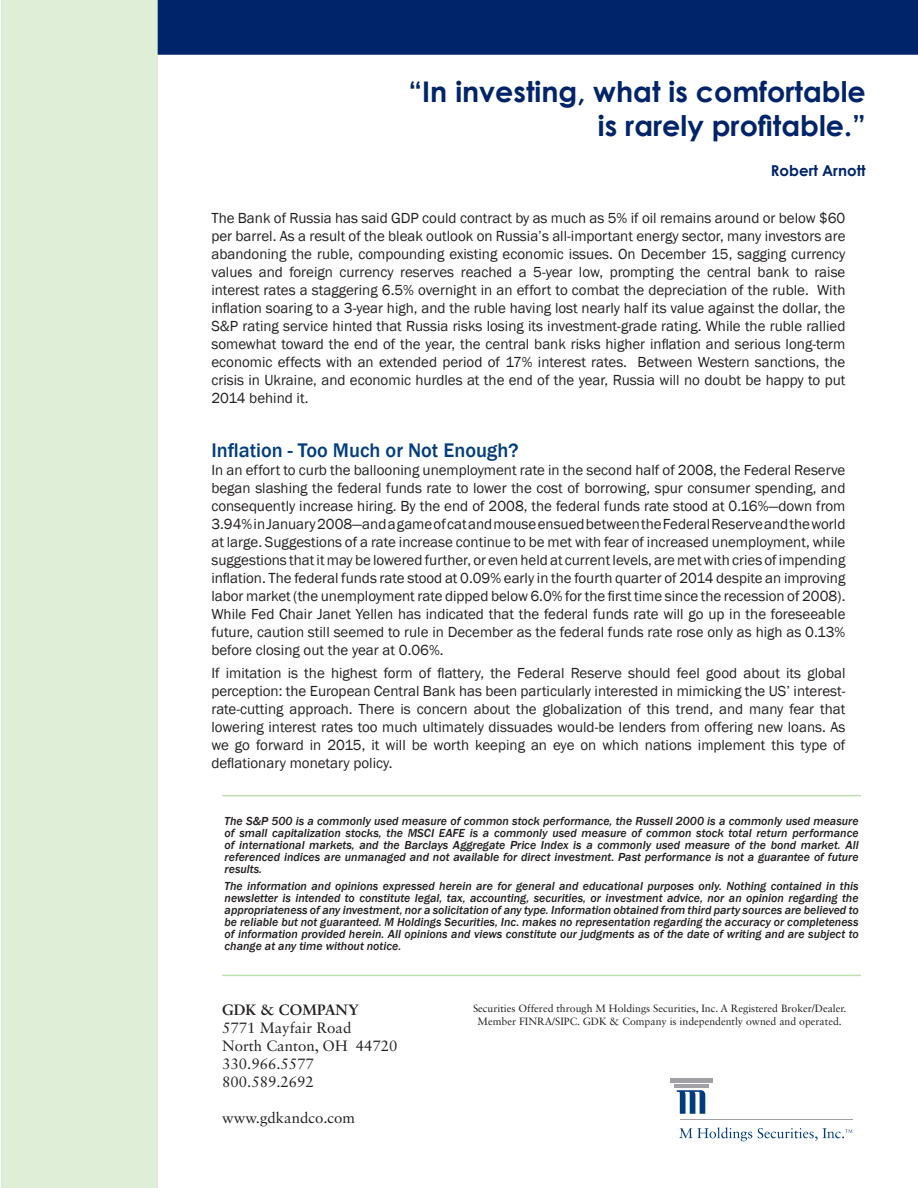
<style>
.page{position:relative;width:918px;height:1188px;background:#fff}
.page>*{position:absolute;margin:0;border:0;box-sizing:border-box;transform-origin:0 0}
.t1{font:700 28.5px/34.2px "Century Gothic";color:#002469;text-align:right}
._02_1_Header{font:500 20.25px "Franklin Gothic";color:#013d7d}
._02_2_Body_Text{font:15px/18px "Franklin Gothic";color:#231f20;text-align:justify}
.t2{font:15px/18px "Sabon LT Std";color:#231f20}
.t3{font:700 15px "Century Gothic";color:#002469}
.t4{font:700 15px "Sabon LT Std";color:#231f20}
._02_6_Source{font:italic 500 12px/12px "Franklin Gothic";color:#231f20;text-align:justify}
.t5{font:10.5px/12.6px "Sabon LT Std";color:#231f20;text-align:center}
</style>
<div class="page">
<div style="left:670px;top:1078px;width:42px;height:5px;background:#a1a1a5"></div>
<hr style="left:674px;top:1084px;width:35px;height:4px;background:#a1a1a5">
<hr style="left:680px;top:1119px;width:173px;height:1px;background:#a1a1a5">
<svg style="left:677px;top:1090px;width:28px;height:24px"></svg>
<svg style="left:679px;top:1127px;width:73px;height:14px"></svg>
<svg style="left:758px;top:1128px;width:95px;height:13px"></svg>
<div style="left:1px;top:0;width:157px;height:1188px;background:#dfefd7"></div>
<div style="left:158px;top:0;width:760px;height:55px;background:#002469"></div>
<hr style="left:222px;top:975px;width:639px;height:1px;background:#c0dfb0">
<hr style="left:222px;top:795px;width:639px;height:1px;background:#c0dfb0">
<h1 class="t1" style="left:409px;top:73px;width:459px">“In investing, what is comfortable is rarely profitable.”</h1>
<p class="t3" style="left:771px;top:159px;width:96px">Robert Arnott</p>
<p class="_02_2_Body_Text" style="left:211px;top:209px;width:636px">The Bank of Russia has said GDP could contract by as much as 5% if oil remains around or below $60 per barrel. As a result of the bleak outlook on Russia’s all-important energy sector, many investors are abandoning the ruble, compounding existing economic issues. On December 15, sagging currency values and foreign currency reserves reached a 5-year low, prompting the central bank to raise interest rates a staggering 6.5% overnight in an effort to combat the depreciation of the ruble. With inflation soaring to a 3-year high, and the ruble having lost nearly half its value against the dollar, the S&amp;P rating service hinted that Russia risks losing its investment-grade rating. While the ruble rallied somewhat toward the end of the year, the central bank risks higher inflation and serious long-term economic effects with an extended period of 17% interest rates. Between Western sanctions, the crisis in Ukraine, and economic hurdles at the end of the year, Russia will no doubt be happy to put 2014 behind it.</p>
<p class="_02_1_Header" style="left:211px;top:438px;width:309px">Inflation - Too Much or Not Enough?</p>
<p class="_02_2_Body_Text" style="left:211px;top:461px;width:636px">In an effort to curb the ballooning unemployment rate in the second half of 2008, the Federal Reserve began slashing the federal funds rate to lower the cost of borrowing, spur consumer spending, and consequently increase hiring. By the end of 2008, the federal funds rate stood at 0.16%—down from 3.94% in January 2008—and a game of cat and mouse ensued between the Federal Reserve and the world at large. Suggestions of a rate increase continue to be met with fear of increased unemployment, while suggestions that it may be lowered further, or even held at current levels, are met with cries of impending inflation. The federal funds rate stood at 0.09% early in the fourth quarter of 2014 despite an improving labor market (the unemployment rate dipped below 6.0% for the first time since the recession of 2008).<br>While Fed Chair Janet Yellen has indicated that the federal funds rate will go up in the foreseeable future, caution still seemed to rule in December as the federal funds rate rose only as high as 0.13% before closing out the year at 0.06%.</p>
<p class="_02_2_Body_Text" style="left:211px;top:665px;width:636px">If imitation is the highest form of flattery, the Federal Reserve should feel good about its global perception: the European Central Bank has been particularly interested in mimicking the US’ interest&shy;rate-cutting approach. There is concern about the globalization of this trend, and many fear that lowering interest rates too much ultimately dissuades would-be lenders from offering new loans. As we go forward in 2015, it will be worth keeping an eye on which nations implement this type of deflationary monetary policy.</p>
<p class="_02_6_Source" style="left:225px;top:815px;width:636px">The S&amp;P 500 is a commonly used measure of common stock performance, the Russell 2000 is a commonly used measure of small capitalization stocks, the MSCI EAFE is a commonly used measure of common stock total return performance of international markets, and the Barclays Aggregate Price Index is a commonly used measure of the bond market. All referenced indices are unmanaged and not available for direct investment. Past performance is not a guarantee of future results.</p>
<p class="_02_6_Source" style="left:225px;top:880px;width:636px">The information and opinions expressed herein are for general and educational purposes only. Nothing contained in this newsletter is intended to constitute legal, tax, accounting, securities, or investment advice, nor an opinion regarding the appropriateness of any investment, nor a solicitation of any type. Information obtained from third party sources are believed to be reliable but not guaranteed. M Holdings Securities, Inc. makes no representation regarding the accuracy or completeness of information provided herein. All opinions and views constitute our judgments as of the date of writing and are subject to change at any time without notice.</p>
<p class="t4" style="left:222px;top:1001px;width:138px">GDK &amp; COMPANY</p>
<p class="t2" style="left:222px;top:1019px;width:177px">5771 Mayfair Road<br>North Canton, OH 44720<br>330.966.5577<br>800.589.2692</p>
<p class="t2" style="left:222px;top:1109px;width:134px">www.gdkandco.com</p>
<p class="t5" style="left:473px;top:1002px;width:375px">Securities Offered through M Holdings Securities, Inc. A Registered Broker/Dealer.<br>Member FINRA/SIPC. GDK &amp; Company is independently owned and operated.</p>
</div>
